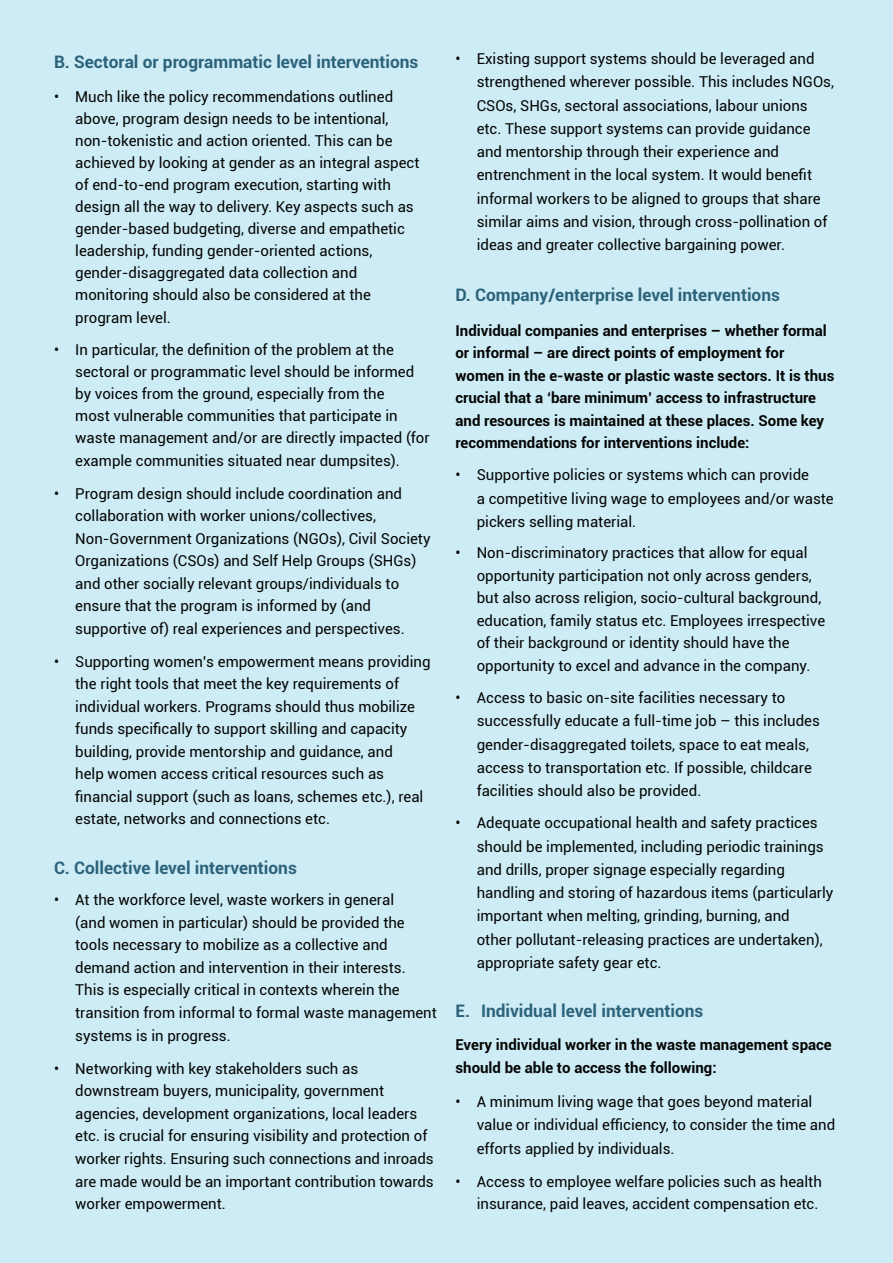
<style>
.page{position:relative;width:893px;height:1263px;background:#cdecf6}
.page>*{position:absolute;margin:0;border:0;box-sizing:border-box;transform-origin:0 0}
.t1{font:700 17.25px "Roboto";color:#2c637b}
.t2{font:15px/22px "Roboto";color:#040503}
.t3{font:700 15px/22.5px "Roboto";color:#040503}
</style>
<div class="page">
<p class="t1" style="left:54px;top:49px;width:366px">B. Sectoral or programmatic level interventions</p>
<p class="t2" style="left:54px;top:85px;width:341px">• Much like the policy recommendations outlined</p>
<p class="t2" style="left:75px;top:107px;width:346px">above, program design needs to be intentional, non-tokenistic and action oriented. This can be achieved by looking at gender as an integral aspect of end-to-end program execution, starting with design all the way to delivery. Key aspects such as gender-based budgeting, diverse and empathetic leadership, funding gender-oriented actions, gender-disaggregated data collection and monitoring should also be considered at the program level.</p>
<p class="t2" style="left:54px;top:338px;width:341px">• In particular, the definition of the problem at the</p>
<p class="t2" style="left:75px;top:360px;width:341px">sectoral or programmatic level should be informed</p>
<p class="t2" style="left:75px;top:382px;width:311px">by voices from the ground, especially from the</p>
<p class="t2" style="left:75px;top:404px;width:324px">most vulnerable communities that participate in</p>
<p class="t2" style="left:75px;top:426px;width:356px">waste management and/or are directly impacted (for</p>
<p class="t2" style="left:75px;top:449px;width:326px">example communities situated near dumpsites).</p>
<p class="t2" style="left:54px;top:482px;width:350px">• Program design should include coordination and</p>
<p class="t2" style="left:75px;top:504px;width:302px">collaboration with worker unions/collectives,</p>
<p class="t2" style="left:75px;top:527px;width:357px">Non-Government Organizations (NGOs), Civil Society</p>
<p class="t2" style="left:75px;top:549px;width:343px">Organizations (CSOs) and Self Help Groups (SHGs)</p>
<p class="t2" style="left:75px;top:572px;width:325px">and other socially relevant groups/individuals to</p>
<p class="t2" style="left:75px;top:594px;width:297px">ensure that the program is informed by (and</p>
<p class="t2" style="left:75px;top:617px;width:331px">supportive of) real experiences and perspectives.</p>
<p class="t2" style="left:54px;top:650px;width:378px">• Supporting women’s empowerment means providing</p>
<p class="t2" style="left:75px;top:672px;width:325px">the right tools that meet the key requirements of</p>
<p class="t2" style="left:75px;top:695px;width:341px">individual workers. Programs should thus mobilize</p>
<p class="t2" style="left:75px;top:717px;width:334px">funds specifically to support skilling and capacity</p>
<p class="t2" style="left:75px;top:740px;width:319px">building, provide mentorship and guidance, and</p>
<p class="t2" style="left:75px;top:762px;width:310px">help women access critical resources such as</p>
<p class="t2" style="left:75px;top:785px;width:350px">financial support (such as loans, schemes etc.), real</p>
<p class="t2" style="left:75px;top:807px;width:256px">estate, networks and connections etc.</p>
<p class="t1" style="left:54px;top:855px;width:244px">C. Collective level interventions</p>
<p class="t2" style="left:54px;top:888px;width:342px">• At the workforce level, waste workers in general</p>
<p class="t2" style="left:75px;top:911px;width:331px">(and women in particular) should be provided the</p>
<p class="t2" style="left:75px;top:933px;width:314px">tools necessary to mobilize as a collective and</p>
<p class="t2" style="left:75px;top:956px;width:332px">demand action and intervention in their interests.</p>
<p class="t2" style="left:75px;top:978px;width:326px">This is especially critical in contexts wherein the</p>
<p class="t2" style="left:75px;top:1001px;width:363px">transition from informal to formal waste management</p>
<p class="t2" style="left:75px;top:1024px;width:157px">systems is in progress.</p>
<p class="t2" style="left:54px;top:1057px;width:306px">• Networking with key stakeholders such as</p>
<p class="t2" style="left:75px;top:1079px;width:310px">downstream buyers, municipality, government</p>
<p class="t2" style="left:75px;top:1102px;width:344px">agencies, development organizations, local leaders</p>
<p class="t2" style="left:75px;top:1124px;width:360px;line-height:22.5px">etc. is crucial for ensuring visibility and protection of worker rights. Ensuring such connections and inroads are made would be an important contribution towards worker empowerment.</p>
<p class="t2" style="left:455px;top:47px;width:361px">• Existing support systems should be leveraged and</p>
<p class="t2" style="left:477px;top:70px;width:359px">strengthened wherever possible. This includes NGOs,</p>
<p class="t2" style="left:477px;top:94px;width:332px">CSOs, SHGs, sectoral associations, labour unions</p>
<p class="t2" style="left:477px;top:116px;width:335px;line-height:23.2px">etc. These support systems can provide guidance and mentorship through their experience and</p>
<p class="t2" style="left:477px;top:163px;width:337px">entrenchment in the local system. It would benefit</p>
<p class="t2" style="left:477px;top:187px;width:345px">informal workers to be aligned to groups that share</p>
<p class="t2" style="left:477px;top:210px;width:352px">similar aims and vision, through cross-pollination of</p>
<p class="t2" style="left:477px;top:233px;width:310px">ideas and greater collective bargaining power.</p>
<p class="t1" style="left:455px;top:283px;width:326px">D. Company/enterprise level interventions</p>
<p class="t3" style="left:455px;top:318px;width:380px">Individual companies and enterprises – whether formal or informal – are direct points of employment for women in the e-waste or plastic waste sectors. It is thus crucial that a ‘bare minimum’ access to infrastructure and resources is maintained at these places. Some key recommendations for interventions include:</p>
<p class="t2" style="left:455px;top:463px;width:355px">• Supportive policies or systems which can provide</p>
<p class="t2" style="left:477px;top:487px;width:358px">a competitive living wage to employees and/or waste</p>
<p class="t2" style="left:477px;top:510px;width:161px">pickers selling material.</p>
<p class="t2" style="left:455px;top:541px;width:353px">• Non-discriminatory practices that allow for equal</p>
<p class="t2" style="left:477px;top:564px;width:337px">opportunity participation not only across genders,</p>
<p class="t2" style="left:477px;top:586px;width:346px">but also across religion, socio-cultural background,</p>
<p class="t2" style="left:477px;top:609px;width:350px">education, family status etc. Employees irrespective</p>
<p class="t2" style="left:477px;top:631px;width:314px">of their background or identity should have the</p>
<p class="t2" style="left:477px;top:654px;width:335px">opportunity to excel and advance in the company.</p>
<p class="t2" style="left:455px;top:686px;width:331px">• Access to basic on-site facilities necessary to</p>
<p class="t2" style="left:477px;top:709px;width:345px">successfully educate a full-time job – this includes</p>
<p class="t2" style="left:477px;top:733px;width:334px">gender-disaggregated toilets, space to eat meals,</p>
<p class="t2" style="left:477px;top:756px;width:337px">access to transportation etc. If possible, childcare</p>
<p class="t2" style="left:477px;top:779px;width:226px">facilities should also be provided.</p>
<p class="t2" style="left:455px;top:811px;width:364px">• Adequate occupational health and safety practices</p>
<p class="t2" style="left:477px;top:835px;width:349px">should be implemented, including periodic trainings</p>
<p class="t2" style="left:477px;top:858px;width:310px">and drills, proper signage especially regarding</p>
<p class="t2" style="left:477px;top:881px;width:358px">handling and storing of hazardous items (particularly</p>
<p class="t2" style="left:477px;top:904px;width:314px">important when melting, grinding, burning, and</p>
<p class="t2" style="left:477px;top:928px;width:347px">other pollutant-releasing practices are undertaken),</p>
<p class="t2" style="left:477px;top:951px;width:186px">appropriate safety gear etc.</p>
<p class="t1" style="left:455px;top:999px;width:249px">E. Individual level interventions</p>
<p class="t3" style="left:455px;top:1032px;width:378px;line-height:23.1px">Every individual worker in the waste management space should be able to access the following:</p>
<p class="t2" style="left:477px;top:1089px;width:360px;line-height:23.5px;text-indent:-21px">• A minimum living wage that goes beyond material value or individual efficiency, to consider the time and efforts applied by individuals.</p>
<p class="t2" style="left:455px;top:1170px;width:368px;line-height:22.5px;text-align:right">• Access to employee welfare policies such as health insurance, paid leaves, accident compensation etc.</p>
</div>
